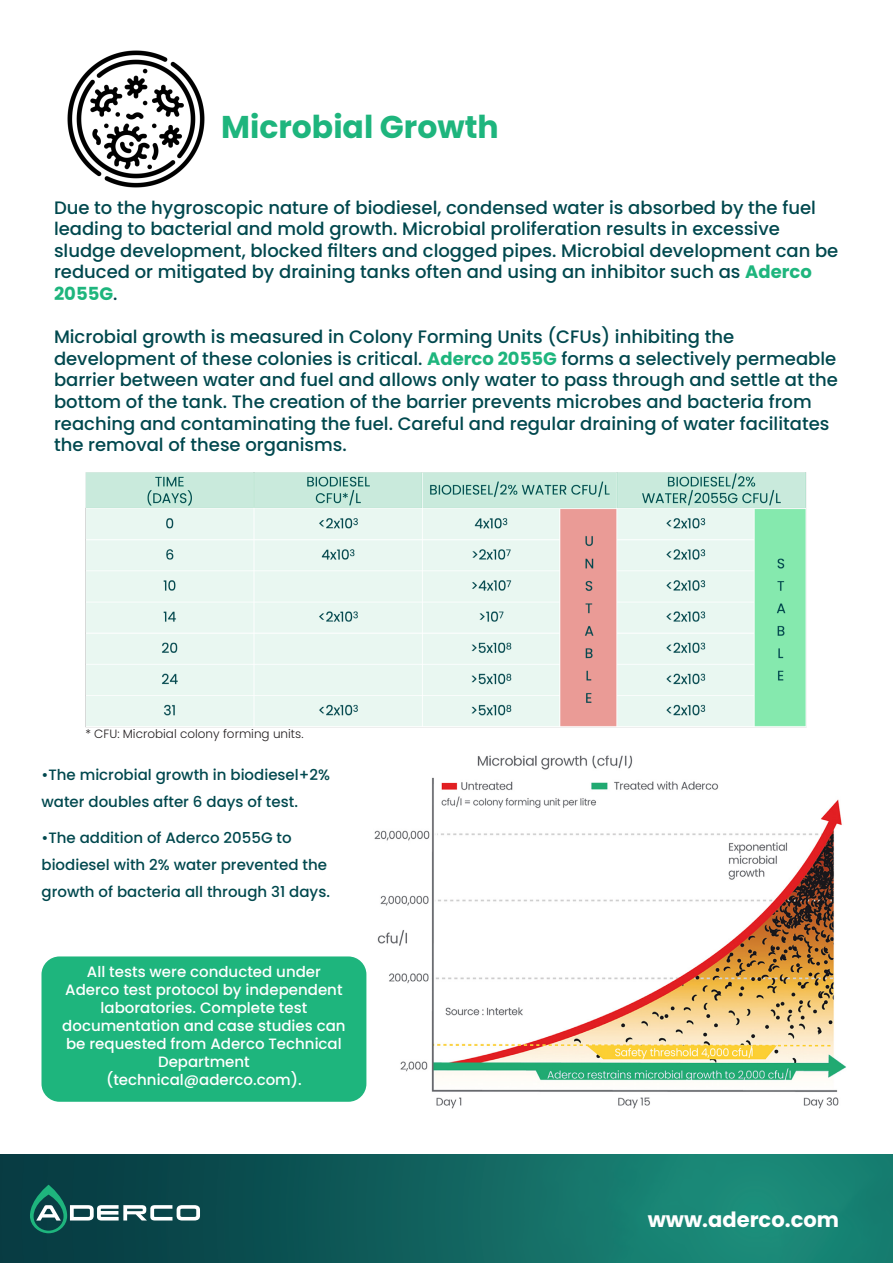
<style>
.page{position:relative;width:893px;height:1263px;background:#fff}
.page>*{position:absolute;margin:0;border:0;box-sizing:border-box;transform-origin:0 0}
.t1{font:700 31.5px "Poppins";color:#1eb57d}
.t2{font:700 21px "Poppins";color:#fff}
.t3{font:500 18px/21.6px "Poppins";color:#00484e}
.t4{font:500 15px/18px "Poppins";color:#fff;text-align:center}
.t5{font:500 15px/27px "Poppins";color:#00484e}
.t6{font:300 12px "Poppins";color:#231f20}
.s1{font-weight:700;color:#1eb57d}
</style>
<div class="page">
<img style="left:0;top:1154px;width:893px;height:109px">
<img style="left:67px;top:50px;width:138px;height:138px">
<svg style="left:30px;top:1185px;width:170px;height:48px;background:#2f6566"></svg>
<img style="left:360px;top:755px;width:486px;height:354px">
<img style="left:85px;top:472px;width:722px;height:256px">
<div style="left:41px;top:956px;width:325px;height:146px;background:#1eb57d;border-radius:18px"></div>
<p class="t1" style="left:221px;top:108px;width:279px">Microbial Growth</p>
<p class="t3" style="left:54px;top:196px;width:786px">Due to the hygroscopic nature of biodiesel, condensed water is absorbed by the fuel leading to bacterial and mold growth. Microbial proliferation results in excessive sludge development, blocked filters and clogged pipes. Microbial development can be reduced or mitigated by draining tanks often and using an inhibitor such as <span class="s1">Aderco 2055G</span>.</p>
<p class="t3" style="left:54px;top:326px;width:785px">Microbial growth is measured in Colony Forming Units (CFUs) inhibiting the development of these colonies is critical. <span class="s1">Aderco 2055G</span> forms a selectively permeable barrier between water and fuel and allows only water to pass through and settle at the bottom of the tank. The creation of the barrier prevents microbes and bacteria from reaching and contaminating the fuel. Careful and regular draining of water facilitates the removal of these organisms.</p>
<p class="t6" style="left:85px;top:726px;width:220px">* CFU: Microbial colony forming units.</p>
<p class="t5" style="left:41px;top:761px;width:290px">•The microbial growth in biodiesel+2% water doubles after 6 days of test.</p>
<p class="t5" style="left:41px;top:824px;width:290px">•The addition of Aderco 2055G to biodiesel with 2% water prevented the growth of bacteria all through 31 days.</p>
<p class="t4" style="left:62px;top:962px;width:285px">All tests were conducted under<br>Aderco test protocol by independent laboratories. Complete test documentation and case studies can be requested from Aderco Technical<br>Department</p>
<p class="t4" style="left:106px;top:1070px;width:197px">(technical@aderco.com).</p>
<p class="t2" style="left:648px;top:1207px;width:193px">www.aderco.com</p>
</div>
